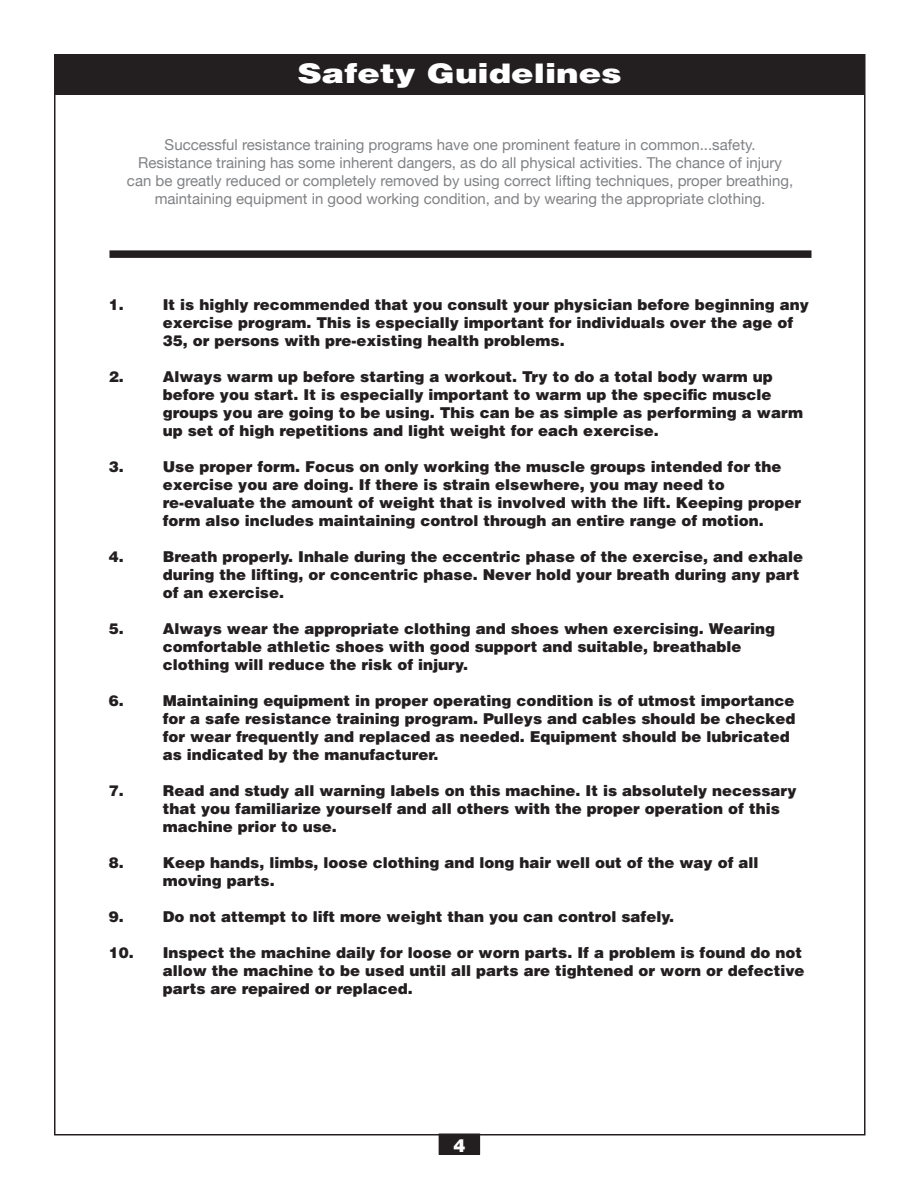
<style>
.page{position:relative;width:918px;height:1188px;background:#fff}
.page>*{position:absolute;margin:0;border:0;box-sizing:border-box;transform-origin:0 0}
.t1{font:900 27px "Helvetica";color:#fff;scale:1.25 1}
.t2{font:900 18px "Helvetica";color:#fff}
.t3{font:900 15px/18px "Helvetica";color:#231f20}
.t4{font:15px/18px "Helvetica Neue";color:#808285;text-align:center}
</style>
<div class="page">
<div style="left:55px;top:55px;width:810px;height:40px;background:#231f20"></div>
<div style="left:110px;top:250px;width:702px;height:8px;background:#231f20"></div>
<div style="left:439px;top:1134px;width:41px;height:20px;background:#231f20"></div>
<h1 class="t1" style="left:298px;top:55px;width:261px">Safety Guidelines</h1>
<p class="t4" style="left:127px;top:135px;width:668px">Successful resistance training programs have one prominent feature in common...safety.<br>Resistance training has some inherent dangers, as do all physical activities. The chance of injury can be greatly reduced or completely removed by using correct lifting techniques, proper breathing, maintaining equipment in good working condition, and by wearing the appropriate clothing.</p>
<p class="t3" style="left:109px;top:295px;width:16px">1.</p>
<p class="t3" style="left:163px;top:295px;width:648px">It is highly recommended that you consult your physician before beginning any exercise program. This is especially important for individuals over the age of<br>35, or persons with pre-existing health problems.</p>
<p class="t3" style="left:109px;top:367px;width:16px">2.</p>
<p class="t3" style="left:163px;top:367px;width:642px">Always warm up before starting a workout. Try to do a total body warm up before you start. It is especially important to warm up the specific muscle groups you are going to be using. This can be as simple as performing a warm up set of high repetitions and light weight for each exercise.</p>
<p class="t3" style="left:109px;top:457px;width:16px">3.</p>
<p class="t3" style="left:163px;top:457px;width:640px">Use proper form. Focus on only working the muscle groups intended for the exercise you are doing. If there is strain elsewhere, you may need to re-evaluate the amount of weight that is involved with the lift. Keeping proper form also includes maintaining control through an entire range of motion.</p>
<p class="t3" style="left:109px;top:547px;width:16px">4.</p>
<p class="t3" style="left:163px;top:547px;width:642px">Breath properly. Inhale during the eccentric phase of the exercise, and exhale during the lifting, or concentric phase. Never hold your breath during any part of an exercise.</p>
<p class="t3" style="left:109px;top:619px;width:16px">5.</p>
<p class="t3" style="left:163px;top:619px;width:614px">Always wear the appropriate clothing and shoes when exercising. Wearing comfortable athletic shoes with good support and suitable, breathable clothing will reduce the risk of injury.</p>
<p class="t3" style="left:109px;top:691px;width:16px">6.</p>
<p class="t3" style="left:163px;top:691px;width:634px">Maintaining equipment in proper operating condition is of utmost importance for a safe resistance training program. Pulleys and cables should be checked for wear frequently and replaced as needed. Equipment should be lubricated as indicated by the manufacturer.</p>
<p class="t3" style="left:109px;top:781px;width:16px">7.</p>
<p class="t3" style="left:163px;top:781px;width:635px">Read and study all warning labels on this machine. It is absolutely necessary that you familiarize yourself and all others with the proper operation of this machine prior to use.</p>
<p class="t3" style="left:109px;top:853px;width:16px">8.</p>
<p class="t3" style="left:163px;top:853px;width:597px">Keep hands, limbs, loose clothing and long hair well out of the way of all moving parts.</p>
<p class="t3" style="left:109px;top:907px;width:16px">9.</p>
<p class="t3" style="left:163px;top:907px;width:513px">Do not attempt to lift more weight than you can control safely.</p>
<p class="t3" style="left:163px;top:943px;width:643px;text-indent:-54px">10. Inspect the machine daily for loose or worn parts. If a problem is found do not allow the machine to be used until all parts are tightened or worn or defective parts are repaired or replaced.</p>
<p class="t2" style="left:453px;top:1133px;width:14px">4</p>
</div>
